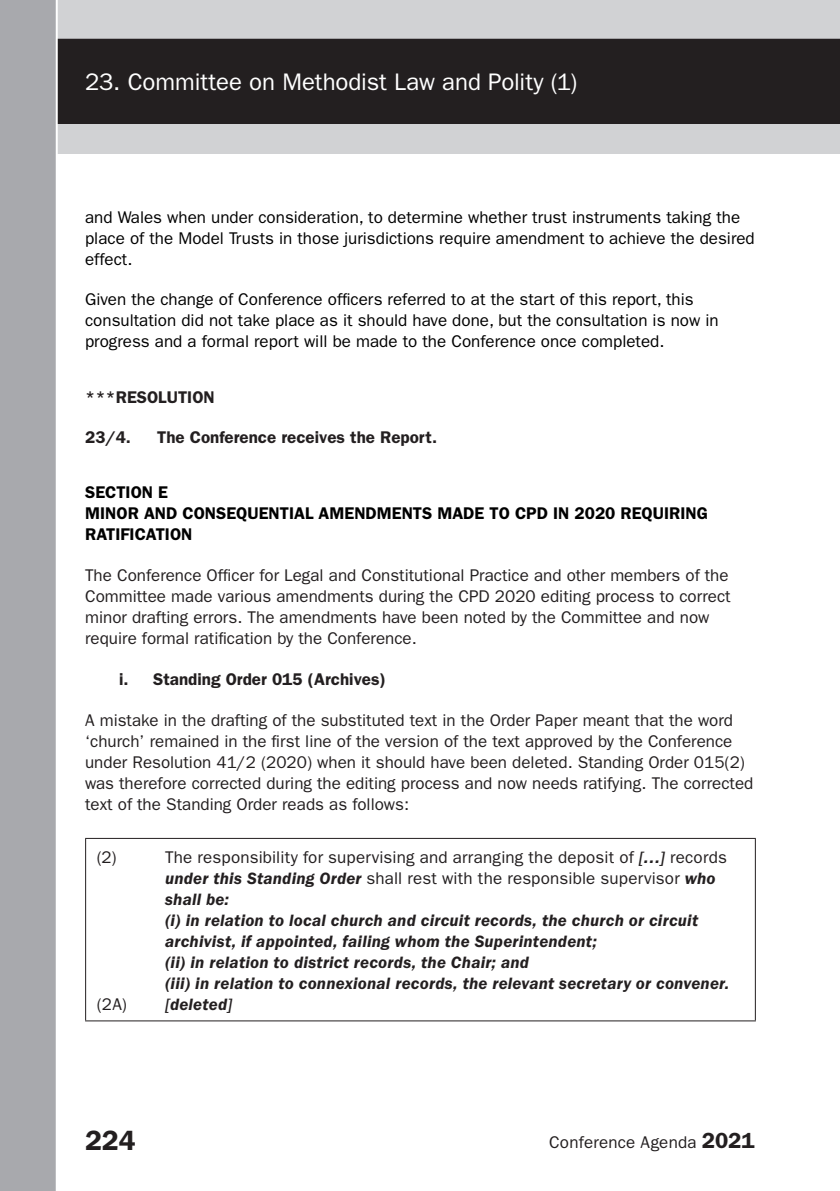
<style>
.page{position:relative;width:840px;height:1191px;background:#fff}
.page>*{position:absolute;margin:0;border:0;box-sizing:border-box;transform-origin:0 0}
.t1{font:600 28px "Franklin Gothic";color:#231f20}
.t2{font:24px "Franklin Gothic";color:#fff}
.t3{font:17px/21px "Franklin Gothic";color:#231f20}
.t4{font:17px/21px "Franklin Gothic";color:#000}
.t5{font:italic 600 17px/21px "Franklin Gothic";letter-spacing:.01em;color:#231f20}
.t6{font:600 17px "Franklin Gothic";color:#231f20}
.t7{font:600 17px/21px "Franklin Gothic";color:#000}
.s1{font-weight:600;font-style:italic}
.s2{font-weight:400;font-style:normal}
.s3{font-weight:600;font-size:22px}
</style>
<div class="page">
<div style="left:0;top:0;width:839px;height:154px;background:#d1d2d4"></div>
<div style="left:58px;top:39px;width:781px;height:85px;background:#231f20"></div>
<div style="left:0;top:0;width:58px;height:1191px;background:#a8a9ad"></div>
<hr style="left:85px;top:838px;width:670px;height:1px;background:#231f20">
<hr style="left:85px;top:839px;width:1px;height:181px;background:#231f20">
<hr style="left:754px;top:839px;width:1px;height:181px;background:#231f20">
<hr style="left:85px;top:1020px;width:670px;height:1px;background:#231f20">
<h2 class="t2" style="left:85px;top:68px;width:493px">23. Committee on Methodist Law and Polity (1)</h2>
<p class="t4" style="left:85px;top:206px;width:670px">and Wales when under consideration, to determine whether trust instruments taking the place of the Model Trusts in those jurisdictions require amendment to achieve the desired effect.</p>
<p class="t4" style="left:85px;top:289px;width:634px">Given the change of Conference officers referred to at the start of this report, this consultation did not take place as it should have done, but the consultation is now in progress and a formal report will be made to the Conference once completed.</p>
<p class="t6" style="left:85px;top:386px;width:131px">***RESOLUTION</p>
<p class="t6" style="left:85px;top:427px;width:47px">23/4.</p>
<p class="t6" style="left:157px;top:427px;width:281px">The Conference receives the Report.</p>
<p class="t7" style="left:85px;top:482px;width:624px">SECTION E<br>MINOR AND CONSEQUENTIAL AMENDMENTS MADE TO CPD IN 2020 REQUIRING<br>RATIFICATION</p>
<p class="t3" style="left:85px;top:565px;width:646px">The Conference Officer for Legal and Constitutional Practice and other members of the Committee made various amendments during the CPD 2020 editing process to correct minor drafting errors. The amendments have been noted by the Committee and now require formal ratification by the Conference.</p>
<p class="t6" style="left:119px;top:669px;width:268px">i. Standing Order 015 (Archives)</p>
<p class="t3" style="left:85px;top:710px;width:669px">A mistake in the drafting of the substituted text in the Order Paper meant that the word ‘church’ remained in the first line of the version of the text approved by the Conference under Resolution 41/2 (2020) when it should have been deleted. Standing Order 015(2) was therefore corrected during the editing process and now needs ratifying. The corrected text of the Standing Order reads as follows:</p>
<p class="t3" style="left:97px;top:846px;width:21px">(2)</p>
<p class="t3" style="left:165px;top:846px;width:563px">The responsibility for supervising and arranging the deposit of <span class="s1">[…]</span> records <span class="s1">under this Standing Order</span> shall rest with the responsible supervisor <span class="s1">who shall be:</span></p>
<p class="t5" style="left:165px;top:909px;width:534px">(i) in relation to local church and circuit records, the church or circuit archivist, if appointed, failing whom the Superintendent;</p>
<p class="t5" style="left:165px;top:951px;width:365px">(ii) in relation to district records, the Chair; and</p>
<p class="t5" style="left:165px;top:972px;width:565px">(iii) in relation to connexional records, the relevant secretary or convener.</p>
<p class="t5" style="left:97px;top:993px;width:137px"><span class="s2">(2A)</span> [deleted]</p>
<h1 class="t1" style="left:85px;top:1124px;width:52px">224</h1>
<p class="t3" style="left:549px;top:1132px;width:207px">Conference Agenda <span class="s3">2021</span></p>
</div>
